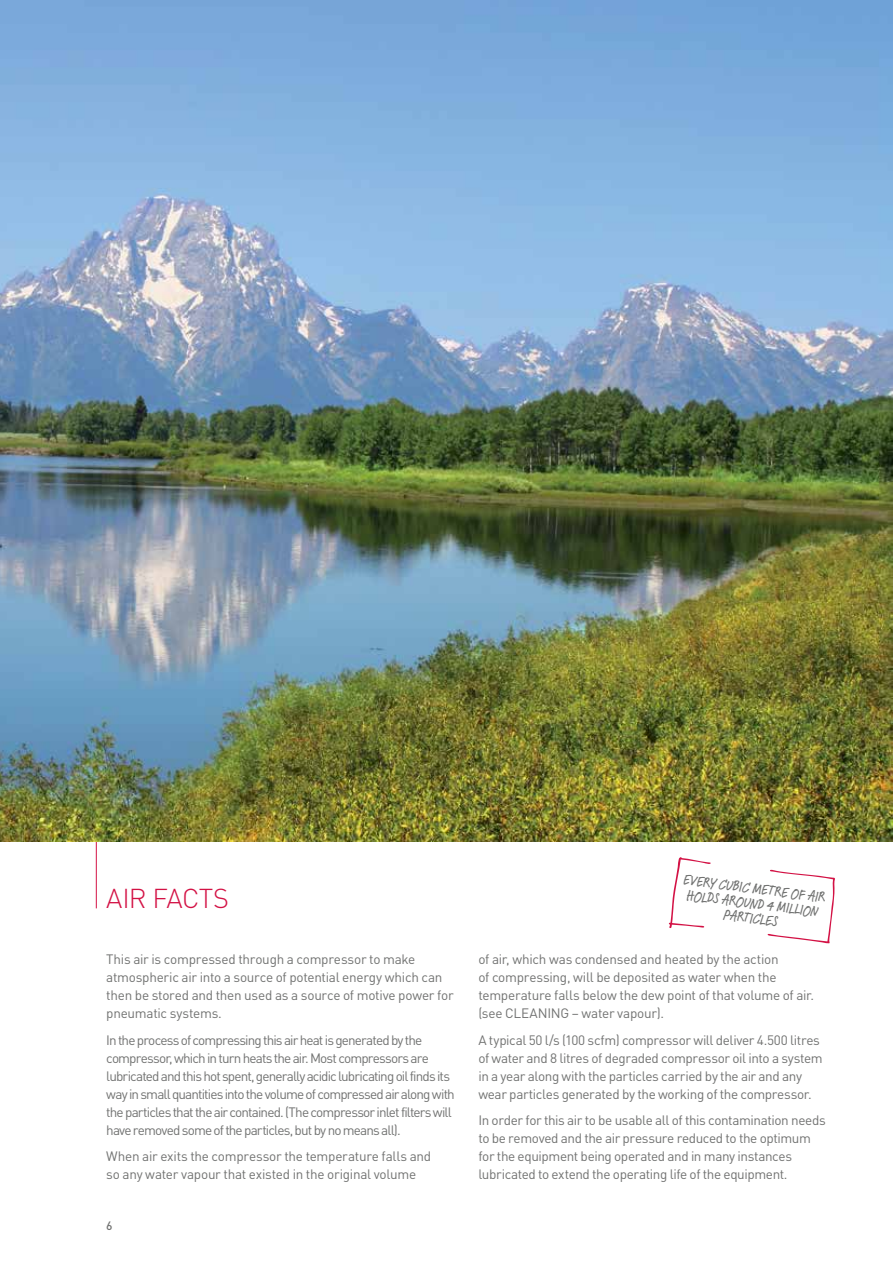
<style>
.page{position:relative;width:893px;height:1263px;background:#fff}
.page>*{position:absolute;margin:0;border:0;box-sizing:border-box;transform-origin:0 0}
.t1{font:300 27px "DIN";color:#d31245}
.t2{font:500 15.75px/15.1px "Feltpen LTCE";color:#717271}
.t3{font:13.5px/18px "DIN";letter-spacing:-.03em;color:#717271}
.t4{font:13.5px/18px "DIN";letter-spacing:-.065em;color:#717271}
.t5{font:500 12px "DIN";color:#717271}
</style>
<div class="page">
<img style="left:0;top:0;width:893px;height:842px">
<hr style="left:96px;top:842px;width:1px;height:66px;background:#d31245">
<svg style="left:668px;top:857px;width:43px;height:71px"></svg>
<svg style="left:767px;top:869px;width:68px;height:75px"></svg>
<h1 class="t1" style="left:106px;top:882px;width:121px">AIR FACTS</h1>
<p class="t3" style="left:106px;top:950px;width:349px">This air is compressed through a compressor to make atmospheric air into a source of potential energy which can then be stored and then used as a source of motive power for pneumatic systems.</p>
<p class="t4" style="left:106px;top:1031px;width:350px">I n the process of compressing this air heat is generated by the compressor, which in turn heats the air. Most compressors are lubricated and this hot spent, generally acidic lubricating oil finds its way in small quantities into the volume of compressed air along with the particles that the air contained. (The compressor inlet filters will have removed some of the particles, but by no means all).</p>
<p class="t3" style="left:106px;top:1147px;width:326px">When air exits the compressor the temperature falls and so any water vapour that existed in the original volume</p>
<p class="t5" style="left:106px;top:1218px;width:8px">6</p>
<p class="t2" style="left:689px;top:872px;width:52px;text-indent:-5px;rotate:7deg">Every holds aroun</p>
<p class="t2" style="left:720px;top:876px;width:51px;rotate:7deg">cu bic metre</p>
<p class="t2" style="left:792px;top:885px;width:35px;rotate:7deg">of air</p>
<p class="t2" style="left:758px;top:896px;width:55px;rotate:7deg">d 4 million</p>
<p class="t2" style="left:724px;top:907px;width:50px;rotate:7deg">part icles</p>
<p class="t3" style="left:478px;top:950px;width:337px">of air, which was condensed and heated by the action<br>of compressing, will be deposited as water when the temperature falls below the dew point of that volume of air. (see CLEANING</p>
<p class="t3" style="left:478px;top:1000px;width:343px;line-height:26.5px;text-indent:93px">– water vapour).<br>A typical 50 l/s (100 scfm) compressor will deliver 4.500 litres</p>
<p class="t3" style="left:478px;top:1048px;width:346px">of water and 8 litres of degraded compressor oil into a system in a year along with the particles carried by the air and any wear particles generated by the working of the compressor.</p>
<p class="t3" style="left:478px;top:1111px;width:349px">I n order for this air to be usable all of this contamination needs to be removed and the air pressure reduced to the optimum for the equipment being operated and in many instances lubricated to extend the operating life of the equipment.</p>
</div>
